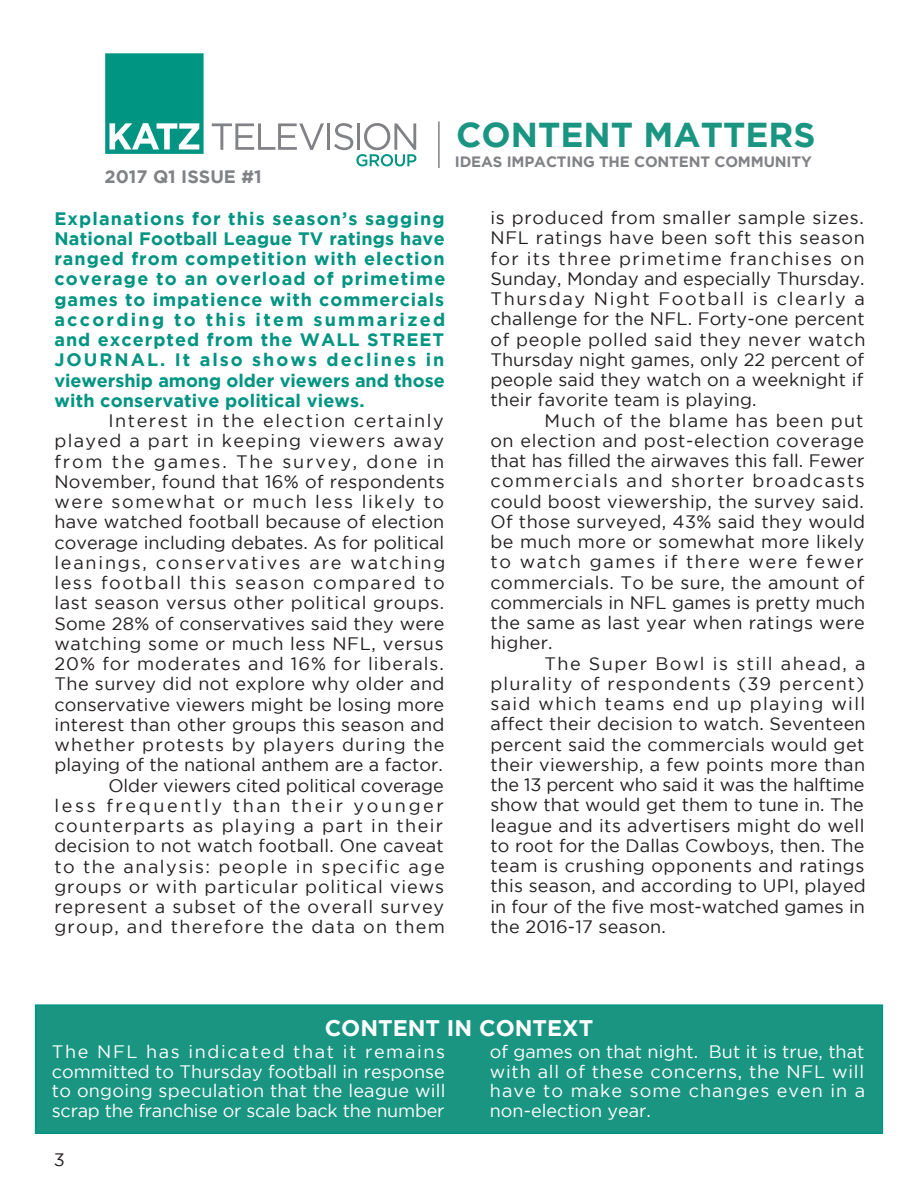
<style>
.page{position:relative;width:918px;height:1188px;background:#fff}
.page>*{position:absolute;margin:0;border:0;box-sizing:border-box;transform-origin:0 0}
.t1{font:700 34.5px "Gotham";color:#1a9582}
.t2{font:700 22.5px "Gotham";color:#fff}
.t3{font:18px/20.2px "Gotham";letter-spacing:.01em;color:#231f20;text-align:justify}
.t4{font:700 18px/20.2px "Gotham";letter-spacing:.01em;color:#009482;text-align:justify}
.t5{font:18px/19.5px "Gotham";color:#fff;text-align:justify}
.t6{font:700 18px "Gotham";color:#808285}
.t7{font:700 15px "Gotham";letter-spacing:-.01em;color:#808285}
</style>
<div class="page">
<div style="left:35px;top:1004px;width:848px;height:130px;background:#1a9582;border:2px solid #009482"></div>
<svg style="left:212px;top:123px;width:112px;height:27px"></svg>
<hr style="left:327px;top:123px;width:3px;height:27px;background:#808285">
<svg style="left:334px;top:123px;width:82px;height:43px"></svg>
<svg style="left:105px;top:53px;width:99px;height:101px;background:#21a192"></svg>
<hr style="left:438px;top:122px;width:2px;height:46px;background:#808285">
<p class="t6" style="left:105px;top:166px;width:159px">2017 Q1 ISSUE #1</p>
<p class="t4" style="left:54px;top:208px;width:393px">Explanations for this season’s sagging National Football League TV ratings have ranged from competition with election coverage to an overload of primetime games to impatience with commercials according to this item summarized and excerpted from the WALL STREET JOURNAL. It also shows declines in viewership among older viewers and those with conservative political views.</p>
<p class="t3" style="left:54px;top:410px;width:393px;text-indent:54px">Interest in the election certainly played a part in keeping viewers away from the games. The survey, done in November, found that 16% of respondents were somewhat or much less likely to have watched football because of election coverage including debates. As for political leanings, conservatives are watching less football this season compared to last season versus other political groups.<br>Some 28% of conservatives said they were watching some or much less NFL, versus 20% for moderates and 16% for liberals.<br>The survey did not explore why older and conservative viewers might be losing more interest than other groups this season and whether protests by players during the playing of the national anthem are a factor.</p>
<p class="t3" style="left:54px;top:775px;width:392px;text-indent:54px">Older viewers cited political coverage less frequently than their younger counterparts as playing a part in their decision to not watch football. One caveat to the analysis: people in specific age groups or with particular political views represent a subset of the overall survey group, and therefore the data on them</p>
<p class="t1" style="left:456px;top:115px;width:361px">CONTENT MATTERS</p>
<p class="t7" style="left:455px;top:153px;width:358px">IDEAS IMPACTING THE CONTENT COMMUNITY</p>
<p class="t3" style="left:490px;top:207px;width:377px">is produced from smaller sample sizes.<br>NFL ratings have been soft this season for its three primetime franchises on Sunday, Monday and especially Thursday.<br>Thursday Night Football is clearly a challenge for the NFL. Forty-one percent of people polled said they never watch Thursday night games, only 22 percent of people said they watch on a weeknight if their favorite team is playing.</p>
<p class="t3" style="left:490px;top:410px;width:376px;text-indent:54px">Much of the blame has been put on election and post-election coverage that has filled the airwaves this fall. Fewer commercials and shorter broadcasts could boost viewership, the survey said.<br>Of those surveyed, 43% said they would be much more or somewhat more likely to watch games if there were fewer commercials. To be sure, the amount of commercials in NFL games is pretty much the same as last year when ratings were higher.</p>
<p class="t3" style="left:490px;top:653px;width:377px;text-indent:54px">The Super Bowl is still ahead, a plurality of respondents (39 percent) said which teams end up playing will affect their decision to watch. Seventeen percent said the commercials would get their viewership, a few points more than the 13 percent who said it was the halftime show that would get them to tune in. The league and its advertisers might do well to root for the Dallas Cowboys, then. The team is crushing opponents and ratings this season, and according to UPI, played in four of the five most-watched games in the 2016-17 season.</p>
<p class="t2" style="left:325px;top:1015px;width:270px">CONTENT IN CONTEXT</p>
<p class="t5" style="left:52px;top:1042px;width:395px">The NFL has indicated that it remains committed to Thursday football in response to ongoing speculation that the league will scrap the franchise or scale back the number</p>
<p class="t5" style="left:490px;top:1042px;width:377px">of games on that night. But it is true, that with all of these concerns, the NFL will have to make some changes even in a non-election year.</p>
<p class="t3" style="left:54px;top:1149px;width:13px">3</p>
</div>
